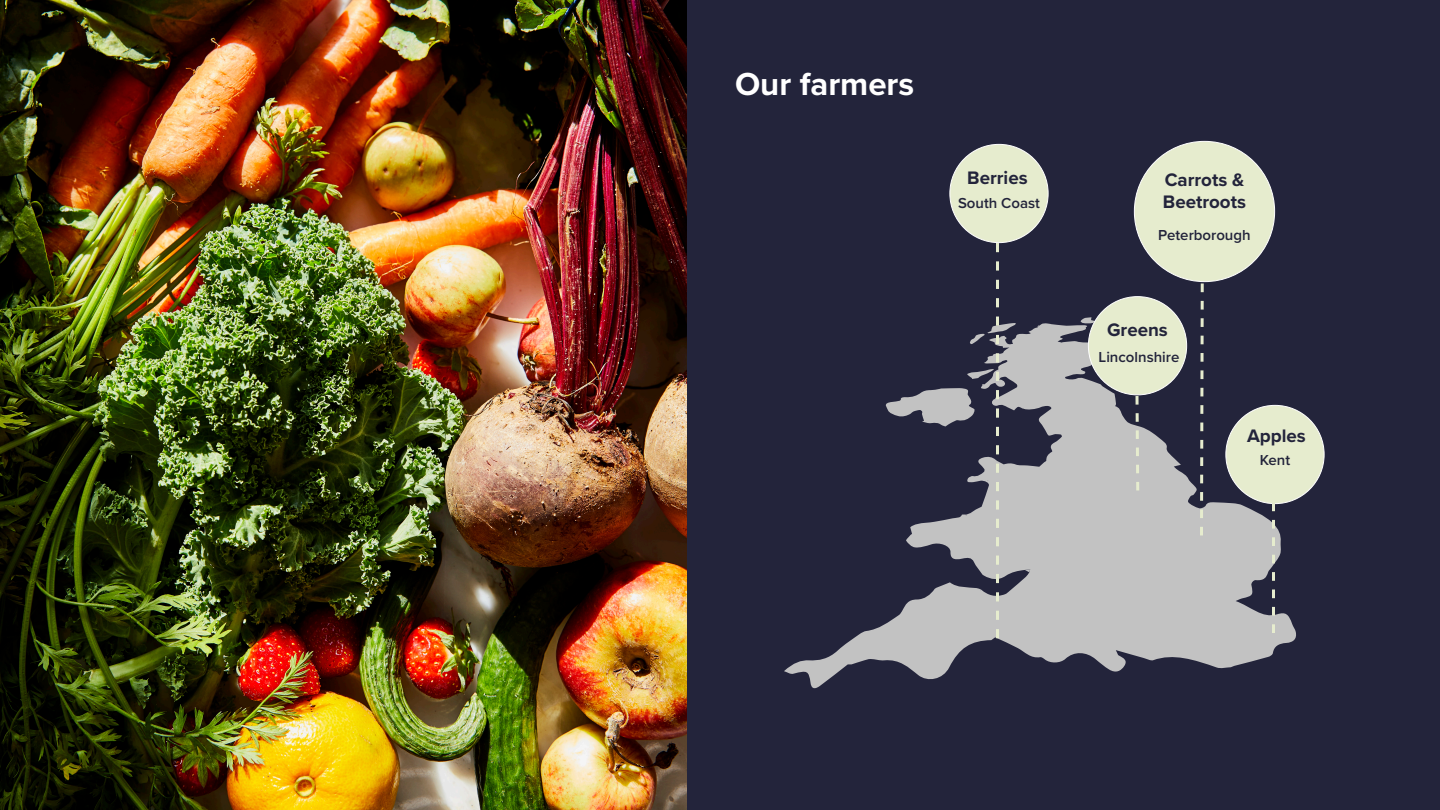
<style>
.page{position:relative;width:1440px;height:810px;background:#fff}
.page>*{position:absolute;margin:0;border:0;box-sizing:border-box;transform-origin:0 0}
.t1{font:700 33px "Proxima Nova";color:#fff}
.t2{font:700 18.75px "Proxima Nova";color:#23243b}
.t3{font:600 15px "Proxima Nova";color:#23243b}
</style>
<div class="page">
<img style="left:0;top:0;width:687px;height:810px">
<div style="left:687px;top:0;width:753px;height:810px;background:#23243b"></div>
<div style="left:950px;top:144px;width:98px;height:99px;background:#e6ecce;border-radius:50%"></div>
<svg style="left:784px;top:323px;width:513px;height:366px"></svg>
<svg style="left:1025px;top:569px;width:5px;height:3px"></svg>
<svg style="left:1080px;top:317px;width:15px;height:9px"></svg>
<div style="left:1088px;top:297px;width:99px;height:98px;background:#e6ecce;border-radius:50%"></div>
<div style="left:1134px;top:141px;width:141px;height:141px;background:#e6ecce;border-radius:50%"></div>
<div style="left:1226px;top:405px;width:98px;height:99px;background:#e6ecce;border-radius:50%"></div>
<svg style="left:1198px;top:281px;width:7px;height:258px"></svg>
<svg style="left:885px;top:243px;width:131px;height:397px"></svg>
<svg style="left:1134px;top:394px;width:7px;height:100px"></svg>
<svg style="left:1272px;top:504px;width:3px;height:129px"></svg>
<p class="t1" style="left:735px;top:59px;width:181px">Our farmers</p>
<p class="t2" style="left:967px;top:164px;width:62px">Berries</p>
<p class="t3" style="left:958px;top:192px;width:83px">South Coast</p>
<p class="t2" style="left:1165px;top:166px;width:81px">Carrots &amp;</p>
<p class="t2" style="left:1163px;top:188px;width:85px">Beetroots</p>
<p class="t3" style="left:1158px;top:224px;width:94px">Peterborough</p>
<p class="t2" style="left:1107px;top:316px;width:62px">Greens</p>
<p class="t3" style="left:1099px;top:346px;width:82px">Lincolnshire</p>
<p class="t2" style="left:1247px;top:422px;width:60px">Apples</p>
<p class="t3" style="left:1260px;top:449px;width:32px">Kent</p>
</div>
